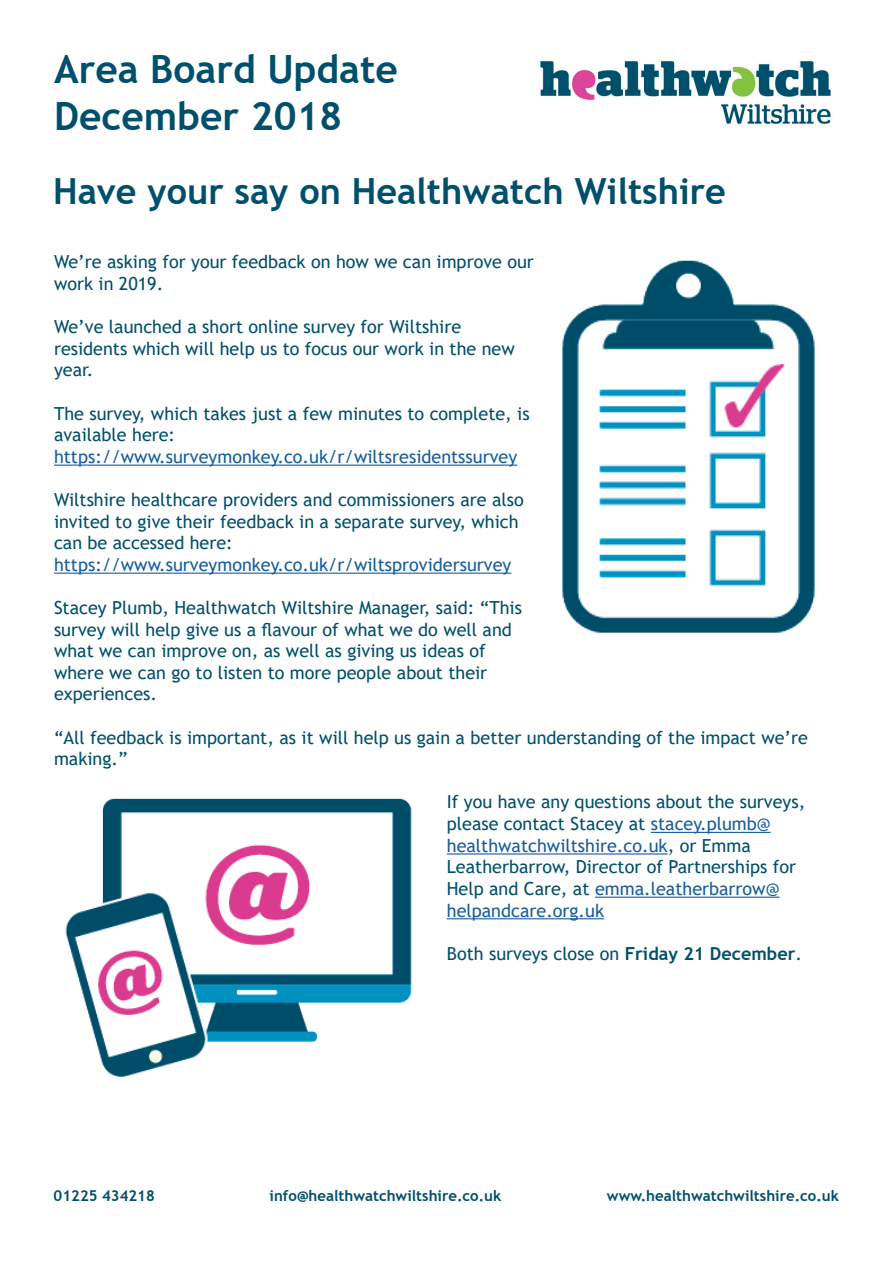
<style>
.page{position:relative;width:893px;height:1263px;background:#fff}
.page>*{position:absolute;margin:0;border:0;box-sizing:border-box;transform-origin:0 0}
.t1{font:700 39px "Trebuchet MS";color:#004f6b}
.t2{font:700 36px "Trebuchet MS";color:#004f6b}
.t3{font:18px/21.6px "Trebuchet MS";color:#004f6b}
.t4{font:18px "Trebuchet MS";color:#175d9e}
.t5{font:700 15px "Trebuchet MS";color:#004f6b}
.s1{color:#175d9e}
.s2{font-weight:700}
</style>
<div class="page">
<hr style="left:54px;top:465px;width:463px;height:1px;background:#175d9e">
<hr style="left:54px;top:573px;width:457px;height:1px;background:#175d9e">
<hr style="left:651px;top:832px;width:120px;height:1px;background:#175d9e">
<hr style="left:447px;top:853px;width:221px;height:1px;background:#175d9e">
<hr style="left:595px;top:897px;width:185px;height:1px;background:#175d9e">
<hr style="left:447px;top:918px;width:157px;height:1px;background:#175d9e">
<img style="left:540px;top:60px;width:292px;height:65px">
<img style="left:562px;top:260px;width:253px;height:373px">
<img style="left:65px;top:798px;width:382px;height:279px">
<p class="t1" style="left:54px;top:45px;width:345px">Area Board Update</p>
<p class="t1" style="left:54px;top:91px;width:290px">December 2018</p>
<p class="t2" style="left:53px;top:169px;width:674px">Have your say on Healthwatch Wiltshire</p>
<p class="t3" style="left:54px;top:251px;width:481px">We’re asking for your feedback on how we can improve our work in 2019.</p>
<p class="t3" style="left:54px;top:316px;width:462px">We’ve launched a short online survey for Wiltshire residents which will help us to focus our work in the new year.</p>
<p class="t3" style="left:54px;top:402px;width:477px">The survey, which takes just a few minutes to complete, is available here:</p>
<p class="t4" style="left:54px;top:445px;width:465px">https://www.surveymonkey.co.uk/r/wiltsresidentssurvey</p>
<p class="t3" style="left:54px;top:489px;width:471px">Wiltshire healthcare providers and commissioners are also invited to give their feedback in a separate survey, which can be accessed here:</p>
<p class="t4" style="left:54px;top:553px;width:459px">https://www.surveymonkey.co.uk/r/wiltsprovidersurvey</p>
<p class="t3" style="left:54px;top:597px;width:469px">Stacey Plumb, Healthwatch Wiltshire Manager, said: “This survey will help give us a flavour of what we do well and what we can improve on, as well as giving us ideas of where we can go to listen to more people about their experiences.</p>
<p class="t3" style="left:54px;top:726px;width:755px">“All feedback is important, as it will help us gain a better understanding of the impact we’re making.”</p>
<p class="t3" style="left:447px;top:791px;width:360px">If you have any questions about the surveys, please contact Stacey at <span class="s1">stacey.plumb@ healthwatchwiltshire.co.uk</span>, or Emma Leatherbarrow, Director of Partnerships for Help and Care, at <span class="s1">emma.leatherbarrow@ helpandcare.org.uk</span></p>
<p class="t3" style="left:447px;top:942px;width:357px">Both surveys close on <span class="s2">Friday 21 December</span>.</p>
<p class="t5" style="left:54px;top:1186px;width:103px">01225 434218</p>
<p class="t5" style="left:270px;top:1186px;width:233px">info@healthwatchwiltshire.co.uk</p>
<p class="t5" style="left:607px;top:1186px;width:234px">www.healthwatchwiltshire.co.uk</p>
</div>
